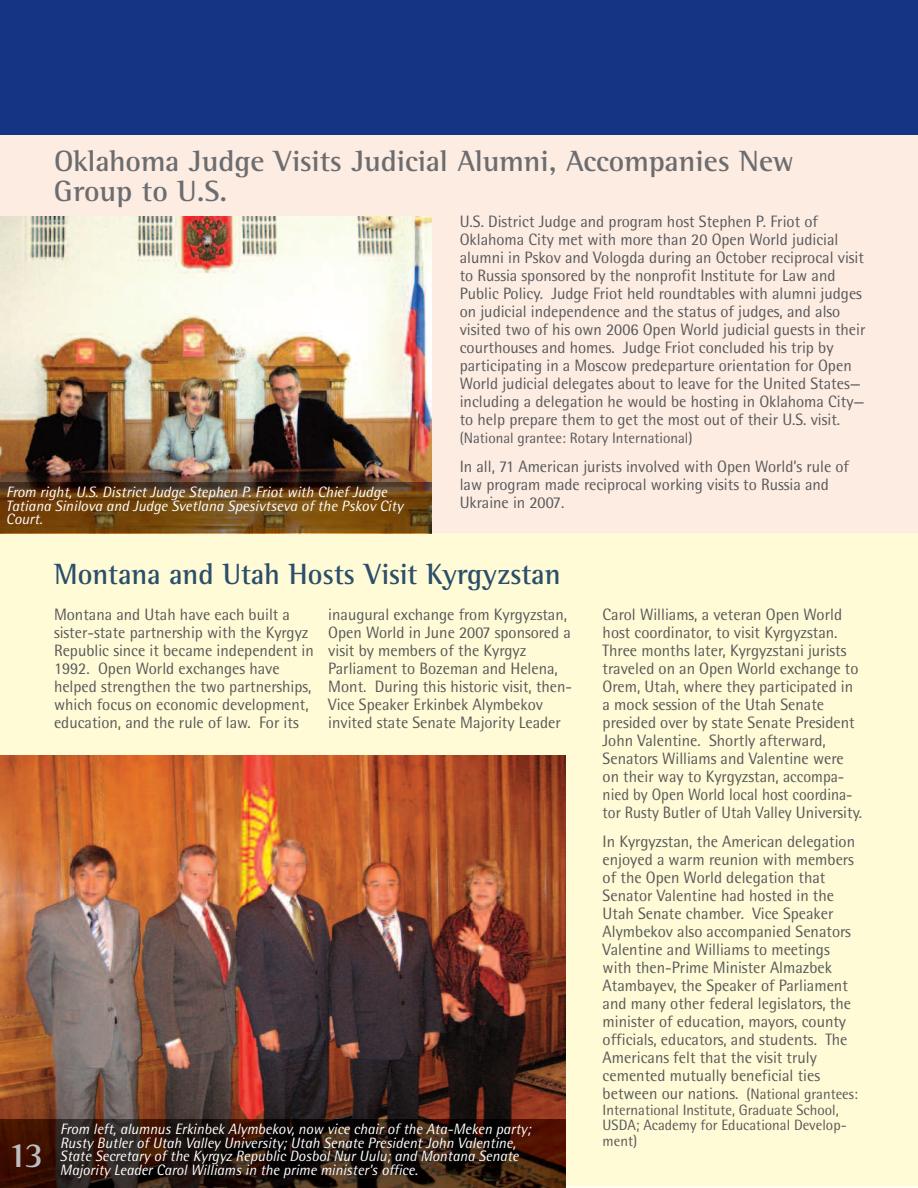
<style>
.page{position:relative;width:918px;height:1188px;background:#fff}
.page>*{position:absolute;margin:0;border:0;box-sizing:border-box;transform-origin:0 0}
.t1{font:700 36px "Rotis Semi Serif";color:#bcbdc0}
.t2{font:700 30px/30px "Rotis Semi Serif";color:#6c6d70}
.t3{font:700 30px "Rotis Semi Serif";color:#2b4e6a;scale:.95 1}
.t4{font:16.5px/18px "Rotis Semi Sans";color:#57585a}
.t5{font:italic 15px/13.5px "Rotis Semi Sans";color:#fff}
.t6{font:15px/15.8px "Rotis Semi Sans";color:#57585a}
.s1{font-size:15px}
</style>
<div class="page">
<div style="left:0;top:533px;width:918px;height:653px;background:#fffbd6"></div>
<div style="left:0;top:0;width:918px;height:135px;background:#153483"></div>
<div style="left:0;top:135px;width:918px;height:398px;background:#fdece2"></div>
<img style="left:0;top:216px;width:432px;height:267px">
<img style="left:0;top:483px;width:432px;height:50px">
<img style="left:1px;top:755px;width:565px;height:364px">
<hr style="left:0;top:1119px;width:1px;height:67px;background:#82806e">
<img style="left:1px;top:1119px;width:565px;height:69px">
<h2 class="t2" style="left:54px;top:149px;width:742px">Oklahoma Judge Visits Judicial Alumni, Accompanies New<br>Group to U.S.</h2>
<p class="t5" style="left:6px;top:487px;width:399px">From right, U.S. District Judge Stephen P. Friot with Chief Judge<br>Tatiana Sinilova and Judge Svetlana Spesivtseva of the Pskov City<br>Court.</p>
<p class="t4" style="left:460px;top:214px;width:407px">U.S. District Judge and program host Stephen P. Friot of Oklahoma City met with more than 20 Open World judicial alumni in Pskov and Vologda during an October reciprocal visit to Russia sponsored by the nonprofit Institute for Law and Public Policy. Judge Friot held roundtables with alumni judges on judicial independence and the status of judges, and also visited two of his own 2006 Open World judicial guests in their courthouses and homes. Judge Friot concluded his trip by participating in a Moscow predeparture orientation for Open World judicial delegates about to leave for the United States— including a delegation he would be hosting in Oklahoma City— to help prepare them to get the most out of their U.S. visit.</p>
<p class="t6" style="left:460px;top:432px;width:234px">(National grantee: Rotary International)</p>
<p class="t4" style="left:460px;top:459px;width:391px">In all, 71 American jurists involved with Open World’s rule of law program made reciprocal working visits to Russia and<br>Ukraine in 2007.</p>
<h1 class="t1" style="left:8px;top:1142px;width:38px">13</h1>
<h2 class="t3" style="left:54px;top:564px;width:535px">Montana and Utah Hosts Visit Kyrgyzstan</h2>
<p class="t4" style="left:54px;top:607px;width:261px">Montana and Utah have each built a sister-state partnership with the Kyrgyz Republic since it became independent in 1992. Open World exchanges have helped strengthen the two partnerships, which focus on economic development, education, and the rule of law. For its</p>
<p class="t4" style="left:328px;top:607px;width:245px">inaugural exchange from Kyrgyzstan, Open World in June 2007 sponsored a visit by members of the Kyrgyz Parliament to Bozeman and Helena, Mont. During this historic visit, then-Vice Speaker Erkinbek Alymbekov invited state Senate Majority Leader</p>
<p class="t4" style="left:603px;top:607px;width:261px">Carol Williams, a veteran Open World host coordinator, to visit Kyrgyzstan.<br>Three months later, Kyrgyzstani jurists traveled on an Open World exchange to Orem, Utah, where they participated in a mock session of the Utah Senate presided over by state Senate President John Valentine. Shortly afterward, Senators Williams and Valentine were on their way to Kyrgyzstan, accompa&shy;nied by Open World local host coordina&shy;tor Rusty Butler of Utah Valley University.</p>
<p class="t4" style="left:603px;top:834px;width:257px">In Kyrgyzstan, the American delegation enjoyed a warm reunion with members of the Open World delegation that Senator Valentine had hosted in the Utah Senate chamber. Vice Speaker Alymbekov also accompanied Senators Valentine and Williams to meetings with then-Prime Minister Almazbek Atambayev, the Speaker of Parliament and many other federal legislators, the minister of education, mayors, county officials, educators, and students. The Americans felt that the visit truly cemented mutually beneficial ties between our nations. <span class="s1">(National grantees:</span></p>
<p class="t6" style="left:603px;top:1103px;width:246px">International Institute, Graduate School,<br>USDA; Academy for Educational Develop&shy;ment)</p>
<p class="t5" style="left:60px;top:1124px;width:472px">From left, alumnus Erkinbek Alymbekov, now vice chair of the Ata-Meken party;<br>Rusty Butler of Utah Valley University; Utah Senate President John Valentine,<br>State Secretary of the Kyrgyz Republic Dosbol Nur Uulu; and Montana Senate</p>
<p class="t5" style="left:60px;top:1164px;width:359px">Majority Leader Carol Williams in the prime minister’s office.</p>
</div>
